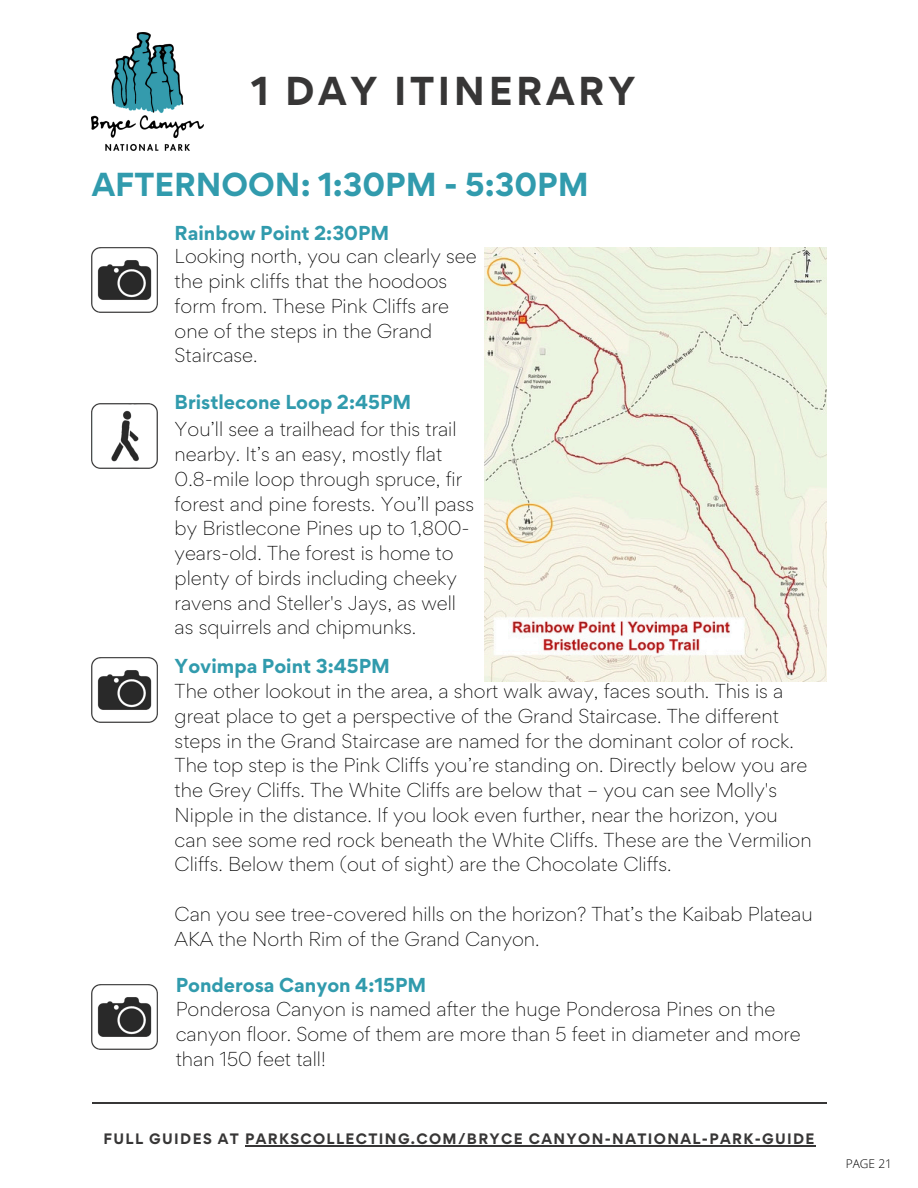
<style>
.page{position:relative;width:918px;height:1188px;background:#fff}
.page>*{position:absolute;margin:0;border:0;box-sizing:border-box;transform-origin:0 0}
.t1{font:700 36px "Gordita";letter-spacing:.1em;color:#373636}
.t2{font:700 29.7px "Gordita";color:#319bad}
.t3{font:300 18px/24.8px "Gordita";color:#000}
.t4{font:700 18px "Gordita";color:#319bad}
.t5{font:700 13.5px "Gordita";letter-spacing:.1em;color:#373636}
.t6{font:300 12px "Open Sans";color:#000}
.s1{font-weight:700;color:#319bad}
</style>
<div class="page">
<hr style="left:92px;top:1102px;width:734px;height:2px;background:#373636">
<img style="left:92px;top:33px;width:111px;height:118px">
<hr style="left:245px;top:1145px;width:571px;height:1px;background:#373636">
<img style="left:92px;top:247px;width:65px;height:65px">
<img style="left:484px;top:247px;width:342px;height:434px">
<img style="left:92px;top:403px;width:65px;height:65px">
<img style="left:92px;top:657px;width:65px;height:66px">
<img style="left:92px;top:984px;width:65px;height:65px">
<h4 class="t1" style="left:251px;top:67px;width:386px">1 DAY ITINERARY</h4>
<h4 class="t2" style="left:92px;top:164px;width:498px">AFTERNOON: 1:30PM - 5:30PM</h4>
<p class="t4" style="left:175px;top:221px;width:216px">Rainbow Point 2:30PM</p>
<p class="t3" style="left:175px;top:244px;width:304px">Looking north, you can clearly see the pink cliffs that the hoodoos form from. These Pink Cliffs are one of the steps in the Grand<br>Staircase.</p>
<h3 class="t4" style="left:175px;top:390px;width:238px">Bristlecone Loop 2:45PM</h3>
<p class="t3" style="left:175px;top:417px;width:301px">You’ll see a trailhead for this trail nearby. It’s an easy, mostly flat 0.8-mile loop through spruce, fir forest and pine forests. You’ll pass by Bristlecone Pines up to 1,800- years-old. The forest is home to plenty of birds including cheeky ravens and Steller's Jays, as well as squirrels and chipmunks.</p>
<h4 class="t3" style="left:175px;top:654px;width:639px"><span class="s1">Yovimpa Point 3:45PM<br></span>The other lookout in the area, a short walk away, faces south. This is a great place to get a perspective of the Grand Staircase. The different steps in the Grand Staircase are named for the dominant color of rock.<br>The top step is the Pink Cliffs you’re standing on. Directly below you are the Grey Cliffs. The White Cliffs are below that – you can see Molly's Nipple in the distance. If you look even further, near the horizon, you can see some red rock beneath the White Cliffs. These are the Vermilion Cliffs. Below them (out of sight) are the Chocolate Cliffs.</h4>
<h4 class="t3" style="left:175px;top:901px;width:639px">Can you see tree-covered hills on the horizon? That’s the Kaibab Plateau<br>AKA the North Rim of the Grand Canyon.</h4>
<p class="t3" style="left:176px;top:972px;width:627px"><span class="s1">Ponderosa Canyon 4:15PM<br></span>Ponderosa Canyon is named after the huge Ponderosa Pines on the canyon floor. Some of them are more than 5 feet in diameter and more than 150 feet tall!</p>
<h2 class="t5" style="left:103px;top:1129px;width:713px">FULL GUIDES AT PARKSCOLLECTING.COM/BRYCE CANYON-NATIONAL-PARK-GUIDE</h2>
<h1 class="t6" style="left:846px;top:1155px;width:48px">PAGE 21</h1>
</div>
